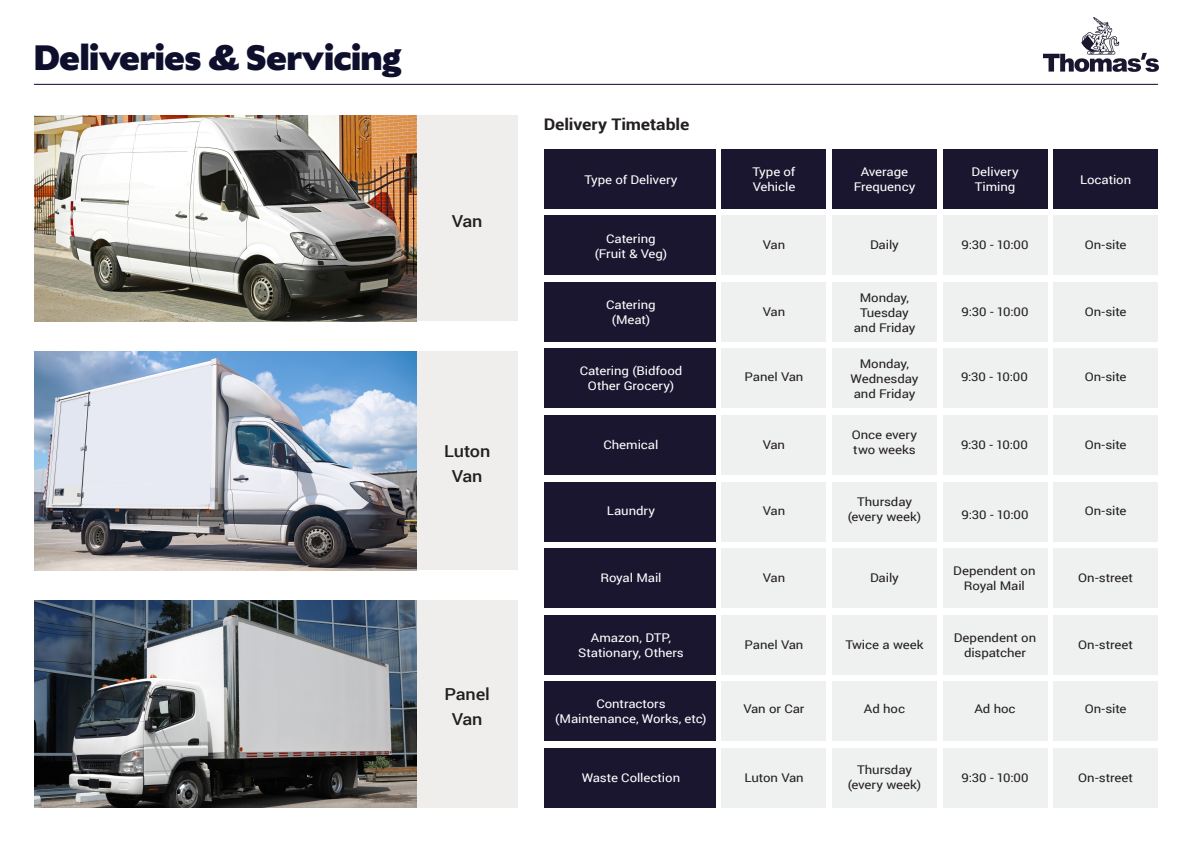
<style>
.page{position:relative;width:1192px;height:842px;background:#fff}
.page>*{position:absolute;margin:0;border:0;box-sizing:border-box;transform-origin:0 0}
.t1{font:700 35px "Gardner Sans";color:#0e0f2d}
.Thomas_Main_Body{font:500 16.5px/25px "Roboto";letter-spacing:-.005em;color:#231f20;text-align:center;scale:1.1 1}
.Thomas_Main_Body-2{font:700 16px "Roboto";letter-spacing:-.005em;color:#231f20;scale:1.1 1}
.Thomas_Main_Body-3{font:12px/15px "Roboto";letter-spacing:-.005em;color:#231f20;text-align:center;scale:1.1 1}
.Thomas_Main_Body-4{font:12px/15px "Roboto";letter-spacing:-.005em;color:#fff;text-align:center;scale:1.1 1}
</style>
<div class="page">
<hr style="left:34px;top:84px;width:1124px;height:1px;background:#0b072f">
<img style="left:1043px;top:17px;width:115px;height:54px">
<div style="left:544px;top:149px;width:172px;height:59px;background:#1b1630"></div>
<div style="left:722px;top:149px;width:104px;height:59px;background:#1b1630"></div>
<div style="left:832px;top:149px;width:105px;height:59px;background:#1b1630"></div>
<div style="left:943px;top:149px;width:104px;height:59px;background:#1b1630"></div>
<div style="left:1053px;top:149px;width:105px;height:59px;background:#1b1630"></div>
<div style="left:544px;top:215px;width:172px;height:60px;background:#1b1630"></div>
<div style="left:722px;top:215px;width:104px;height:60px;background:#eff0f0"></div>
<div style="left:832px;top:215px;width:105px;height:60px;background:#eff0f0"></div>
<div style="left:943px;top:215px;width:104px;height:60px;background:#eff0f0"></div>
<div style="left:1053px;top:215px;width:105px;height:60px;background:#eff0f0"></div>
<div style="left:544px;top:282px;width:172px;height:59px;background:#1b1630"></div>
<div style="left:722px;top:282px;width:104px;height:59px;background:#eff0f0"></div>
<div style="left:832px;top:282px;width:105px;height:59px;background:#eff0f0"></div>
<div style="left:943px;top:282px;width:104px;height:59px;background:#eff0f0"></div>
<div style="left:1053px;top:282px;width:105px;height:59px;background:#eff0f0"></div>
<div style="left:544px;top:349px;width:172px;height:59px;background:#1b1630"></div>
<div style="left:722px;top:349px;width:104px;height:59px;background:#eff0f0"></div>
<div style="left:832px;top:349px;width:105px;height:59px;background:#eff0f0"></div>
<div style="left:943px;top:349px;width:104px;height:59px;background:#eff0f0"></div>
<div style="left:1053px;top:349px;width:105px;height:59px;background:#eff0f0"></div>
<div style="left:544px;top:415px;width:172px;height:60px;background:#1b1630"></div>
<div style="left:722px;top:415px;width:104px;height:60px;background:#eff0f0"></div>
<div style="left:832px;top:415px;width:105px;height:60px;background:#eff0f0"></div>
<div style="left:943px;top:415px;width:104px;height:60px;background:#eff0f0"></div>
<div style="left:1053px;top:415px;width:105px;height:60px;background:#eff0f0"></div>
<div style="left:544px;top:482px;width:172px;height:59px;background:#1b1630"></div>
<div style="left:722px;top:482px;width:104px;height:59px;background:#eff0f0"></div>
<div style="left:832px;top:482px;width:105px;height:59px;background:#eff0f0"></div>
<div style="left:943px;top:482px;width:104px;height:59px;background:#eff0f0"></div>
<div style="left:1053px;top:482px;width:105px;height:59px;background:#eff0f0"></div>
<div style="left:544px;top:548px;width:172px;height:60px;background:#1b1630"></div>
<div style="left:722px;top:548px;width:104px;height:60px;background:#eff0f0"></div>
<div style="left:832px;top:548px;width:105px;height:60px;background:#eff0f0"></div>
<div style="left:943px;top:548px;width:104px;height:60px;background:#eff0f0"></div>
<div style="left:1053px;top:548px;width:105px;height:60px;background:#eff0f0"></div>
<div style="left:544px;top:615px;width:172px;height:59px;background:#1b1630"></div>
<div style="left:722px;top:615px;width:104px;height:59px;background:#eff0f0"></div>
<div style="left:832px;top:615px;width:105px;height:59px;background:#eff0f0"></div>
<div style="left:943px;top:615px;width:104px;height:59px;background:#eff0f0"></div>
<div style="left:1053px;top:615px;width:105px;height:59px;background:#eff0f0"></div>
<div style="left:544px;top:682px;width:172px;height:59px;background:#1b1630"></div>
<div style="left:722px;top:682px;width:104px;height:59px;background:#eff0f0"></div>
<div style="left:832px;top:682px;width:105px;height:59px;background:#eff0f0"></div>
<div style="left:943px;top:682px;width:104px;height:59px;background:#eff0f0"></div>
<div style="left:1053px;top:682px;width:105px;height:59px;background:#eff0f0"></div>
<div style="left:544px;top:748px;width:172px;height:60px;background:#1b1630"></div>
<div style="left:722px;top:748px;width:104px;height:60px;background:#eff0f0"></div>
<div style="left:832px;top:748px;width:105px;height:60px;background:#eff0f0"></div>
<div style="left:943px;top:748px;width:104px;height:60px;background:#eff0f0"></div>
<div style="left:1053px;top:748px;width:105px;height:60px;background:#eff0f0"></div>
<div style="left:416px;top:600px;width:102px;height:208px;background:#efeeed"></div>
<div style="left:416px;top:115px;width:102px;height:206px;background:#efeeed"></div>
<div style="left:416px;top:351px;width:102px;height:219px;background:#efeeed"></div>
<img style="left:34px;top:600px;width:382px;height:208px">
<img style="left:34px;top:351px;width:382px;height:219px">
<img style="left:34px;top:115px;width:382px;height:206px">
<p class="t1" style="left:34px;top:36px;width:369px">Deliveries &amp; Servicing</p>
<p class="Thomas_Main_Body" style="left:452px;top:208px;width:29px">Van</p>
<p class="Thomas_Main_Body" style="left:444px;top:438px;width:44px">Luton<br>Van</p>
<p class="Thomas_Main_Body" style="left:444px;top:681px;width:43px">Panel<br>Van</p>
<p class="Thomas_Main_Body-2" style="left:544px;top:113px;width:134px">Delivery Timetable</p>
<p class="Thomas_Main_Body-4" style="left:584px;top:171px;width:86px">Type of Delivery</p>
<p class="Thomas_Main_Body-4" style="left:595px;top:230px;width:68px">Catering (Fruit &amp; Veg)</p>
<p class="Thomas_Main_Body-4" style="left:606px;top:297px;width:46px">Catering (Meat)</p>
<p class="Thomas_Main_Body-4" style="left:580px;top:363px;width:95px">Catering (Bidfood<br>Other Grocery)</p>
<p class="Thomas_Main_Body-4" style="left:604px;top:437px;width:51px">Chemical</p>
<p class="Thomas_Main_Body-4" style="left:607px;top:503px;width:45px">Laundry</p>
<p class="Thomas_Main_Body-4" style="left:600px;top:570px;width:57px">Royal Mail</p>
<p class="Thomas_Main_Body-4" style="left:578px;top:629px;width:98px">Amazon, DTP,<br>Stationary, Others</p>
<p class="Thomas_Main_Body-4" style="left:555px;top:696px;width:139px">Contractors (Maintenance, Works, etc)</p>
<p class="Thomas_Main_Body-4" style="left:582px;top:770px;width:91px">Waste Collection</p>
<p class="Thomas_Main_Body-4" style="left:753px;top:164px;width:40px">Type of</p>
<p class="Thomas_Main_Body-4" style="left:753px;top:179px;width:40px">Vehicle</p>
<p class="Thomas_Main_Body-4" style="left:854px;top:164px;width:58px">Average<br>Frequency</p>
<p class="Thomas_Main_Body-4" style="left:972px;top:164px;width:44px;text-align:left">Delivery<br>Timing</p>
<p class="Thomas_Main_Body-4" style="left:1080px;top:171px;width:48px">Location</p>
<p class="Thomas_Main_Body-3" style="left:763px;top:236px;width:22px">Van</p>
<p class="Thomas_Main_Body-3" style="left:870px;top:236px;width:28px">Daily</p>
<p class="Thomas_Main_Body-3" style="left:763px;top:303px;width:22px">Van</p>
<p class="Thomas_Main_Body-3" style="left:745px;top:369px;width:55px">Panel Van</p>
<p class="Thomas_Main_Body-3" style="left:763px;top:437px;width:22px">Van</p>
<p class="Thomas_Main_Body-3" style="left:763px;top:503px;width:22px">Van</p>
<p class="Thomas_Main_Body-3" style="left:854px;top:290px;width:58px">Monday,<br>Tuesday and Friday</p>
<p class="Thomas_Main_Body-3" style="left:851px;top:355px;width:63px">Monday,<br>Wednesday and Friday</p>
<p class="Thomas_Main_Body-3" style="left:852px;top:427px;width:61px;text-align:left">Once every two weeks</p>
<p class="Thomas_Main_Body-3" style="left:848px;top:494px;width:68px">Thursday (every week)</p>
<p class="Thomas_Main_Body-3" style="left:763px;top:570px;width:22px">Van</p>
<p class="Thomas_Main_Body-3" style="left:870px;top:570px;width:28px">Daily</p>
<p class="Thomas_Main_Body-3" style="left:745px;top:637px;width:55px">Panel Van</p>
<p class="Thomas_Main_Body-3" style="left:846px;top:637px;width:72px">Twice a week</p>
<p class="Thomas_Main_Body-3" style="left:962px;top:236px;width:62px">9:30 - 10:00</p>
<p class="Thomas_Main_Body-3" style="left:962px;top:303px;width:62px">9:30 - 10:00</p>
<p class="Thomas_Main_Body-3" style="left:961px;top:369px;width:62px">9:30 - 10:00</p>
<p class="Thomas_Main_Body-3" style="left:961px;top:437px;width:62px">9:30 - 10:00</p>
<p class="Thomas_Main_Body-3" style="left:962px;top:507px;width:62px">9:30 - 10:00</p>
<p class="Thomas_Main_Body-3" style="left:953px;top:563px;width:76px">Dependent on<br>Royal Mail</p>
<p class="Thomas_Main_Body-3" style="left:954px;top:629px;width:76px">Dependent on dispatcher</p>
<p class="Thomas_Main_Body-3" style="left:1085px;top:236px;width:40px">On-site</p>
<p class="Thomas_Main_Body-3" style="left:1085px;top:303px;width:40px">On-site</p>
<p class="Thomas_Main_Body-3" style="left:1085px;top:369px;width:40px">On-site</p>
<p class="Thomas_Main_Body-3" style="left:1085px;top:437px;width:40px">On-site</p>
<p class="Thomas_Main_Body-3" style="left:1085px;top:503px;width:40px">On-site</p>
<p class="Thomas_Main_Body-3" style="left:1078px;top:570px;width:51px">On-street</p>
<p class="Thomas_Main_Body-3" style="left:1078px;top:637px;width:51px">On-street</p>
<p class="Thomas_Main_Body-3" style="left:743px;top:701px;width:57px">Van or Car</p>
<p class="Thomas_Main_Body-3" style="left:1085px;top:701px;width:40px">On-site</p>
<p class="Thomas_Main_Body-3" style="left:864px;top:701px;width:39px">Ad hoc</p>
<p class="Thomas_Main_Body-3" style="left:975px;top:701px;width:39px">Ad hoc</p>
<p class="Thomas_Main_Body-3" style="left:744px;top:770px;width:55px">Luton Van</p>
<p class="Thomas_Main_Body-3" style="left:848px;top:762px;width:68px">Thursday (every week)</p>
<p class="Thomas_Main_Body-3" style="left:962px;top:770px;width:62px">9:30 - 10:00</p>
<p class="Thomas_Main_Body-3" style="left:1078px;top:770px;width:51px">On-street</p>
</div>
